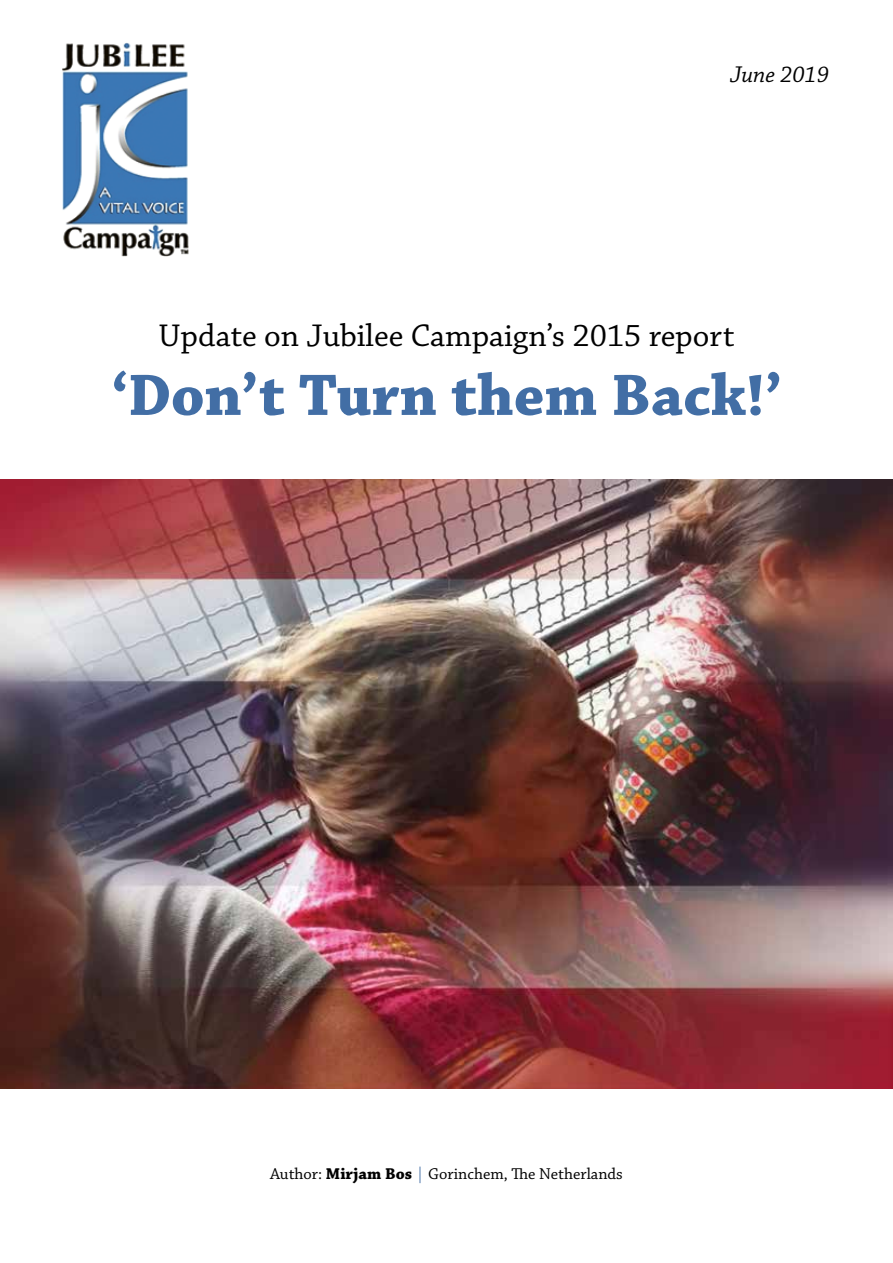
<style>
.page{position:relative;width:893px;height:1263px;background:#fff}
.page>*{position:absolute;margin:0;border:0;box-sizing:border-box;transform-origin:0 0}
.t1{font:700 61.5px "Chaparral Pro";color:#426ea5}
.t2{font:33px "Chaparral Pro";color:#000}
.t3{font:italic 24px "Chaparral Pro";color:#000}
.t4{font:16.5px "Chaparral Pro";color:#000}
.s1{font-weight:700}
.s2{color:#426ea5}
</style>
<div class="page">
<img style="left:0;top:479px;width:893px;height:610px">
<img style="left:62px;top:42px;width:127px;height:215px">
<h3 class="t3" style="left:730px;top:61px;width:101px">June 2019</h3>
<h2 class="t2" style="left:158px;top:317px;width:578px">Update on Jubilee Campaign’s 2015 report</h2>
<h1 class="t1" style="left:111px;top:359px;width:673px">‘Don’t Turn them Back!’</h1>
<p class="t4" style="left:270px;top:1165px;width:354px">Author: <span class="s1">Mirjam Bos</span> <span class="s2">|</span> Gorinchem, The Netherlands</p>
</div>
